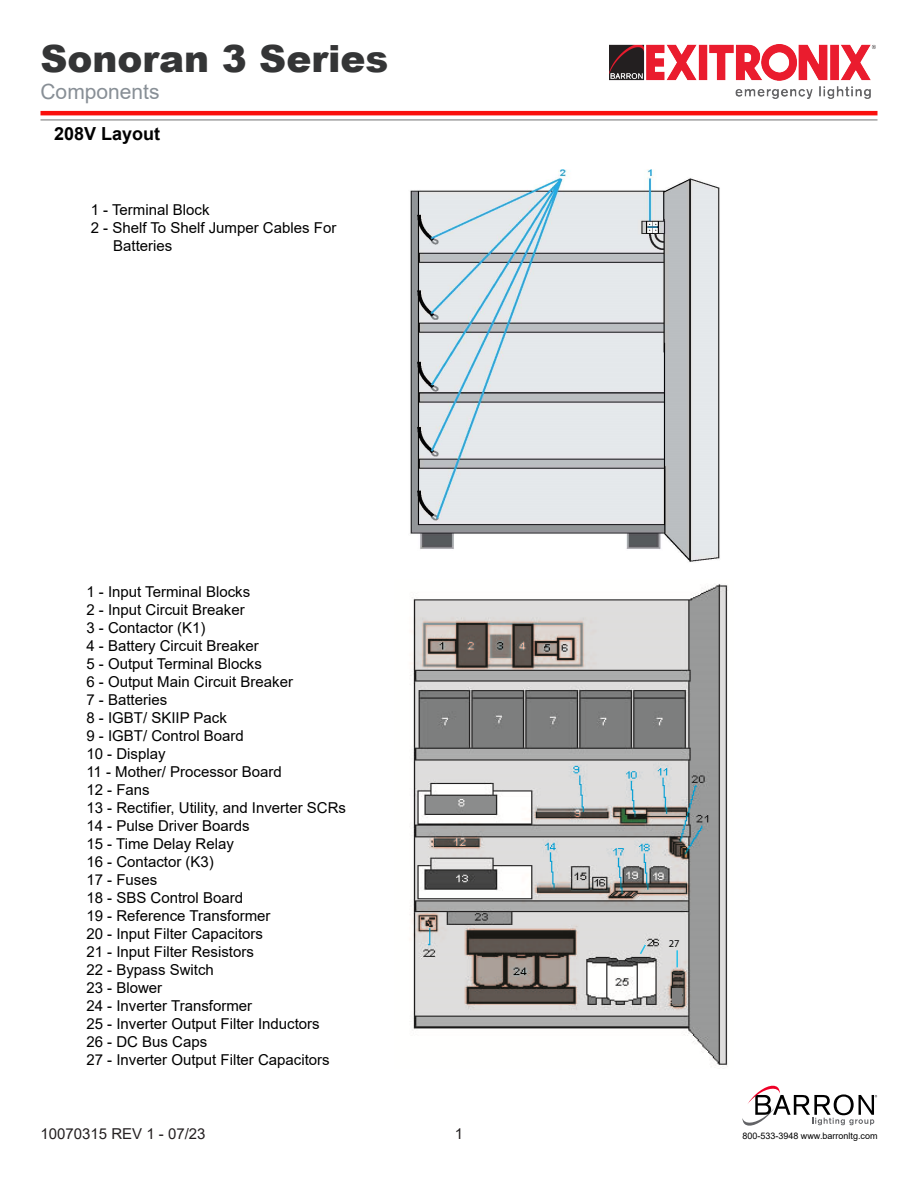
<style>
.page{position:relative;width:918px;height:1188px;background:#fff}
.page>*{position:absolute;margin:0;border:0;box-sizing:border-box;transform-origin:0 0}
.t1{font:900 37.5px "Arial";color:#343536}
.t2{font:21px "Arial";color:#888f96}
.t3{font:700 18px "Arial";color:#000}
.t4{font:15px/18px "Arial";color:#000}
.t5{font:15px "Arial";color:#231f20}
.t6{font:10.5px "Myriad Pro";color:#000}
.t7{font:9px "Arial";color:#000}
</style>
<div class="page">
<hr style="left:41px;top:111px;width:837px;height:4px;background:#fa0f0c">
<img style="left:610px;top:45px;width:265px;height:54px">
<hr style="left:41px;top:119px;width:837px;height:1px;background:#818181">
<svg style="left:742px;top:1085px;width:135px;height:41px"></svg>
<img style="left:410px;top:169px;width:310px;height:393px">
<img style="left:410px;top:584px;width:318px;height:484px">
<div style="left:672px;top:988px;width:10px;height:16px;background:#808080"></div>
<svg style="left:676px;top:950px;width:2px;height:17px"></svg>
<svg style="left:638px;top:943px;width:9px;height:13px"></svg>
<h1 class="t1" style="left:40px;top:31px;width:349px">Sonoran 3 Series</h1>
<h2 class="t2" style="left:40px;top:77px;width:121px">Components</h2>
<p class="t3" style="left:54px;top:121px;width:108px">208V Layout</p>
<p class="t4" style="left:91px;top:200px;width:120px">1 - Terminal Block</p>
<p class="t4" style="left:91px;top:218px;width:247px">2 - Shelf To Shelf Jumper Cables For</p>
<p class="t4" style="left:113px;top:236px;width:61px">Batteries</p>
<p class="t4" style="left:86px;top:583px;width:261px">1 - Input Terminal Blocks<br>2 - Input Circuit Breaker<br>3 - Contactor (K1)<br>4 - Battery Circuit Breaker<br>5 - Output Terminal Blocks<br>6 - Output Main Circuit Breaker<br>7 - Batteries<br>8 - IGBT/ SKIIP Pack<br>9 - IGBT/ Control Board<br>10 - Display<br>11 - Mother/ Processor Board<br>12 - Fans<br>13 - Rectifier, Utility, and Inverter SCRs<br>14 - Pulse Driver Boards<br>15 - Time Delay Relay<br>16 - Contactor (K3)<br>17 - Fuses<br>18 - SBS Control Board<br>19 - Reference Transformer<br>20 - Input Filter Capacitors<br>21 - Input Filter Resistors<br>22 - Bypass Switch<br>23 - Blower<br>24 - Inverter Transformer<br>25 - Inverter Output Filter Inductors<br>26 - DC Bus Caps<br>27 - Inverter Output Filter Capacitors</p>
<p class="t6" style="left:669px;top:937px;width:12px">27</p>
<p class="t5" style="left:40px;top:1124px;width:167px">10070315 REV 1 - 07/23</p>
<p class="t5" style="left:455px;top:1124px;width:10px">1</p>
<p class="t7" style="left:742px;top:1130px;width:137px">800-533-3948 www.barronltg.com</p>
</div>
